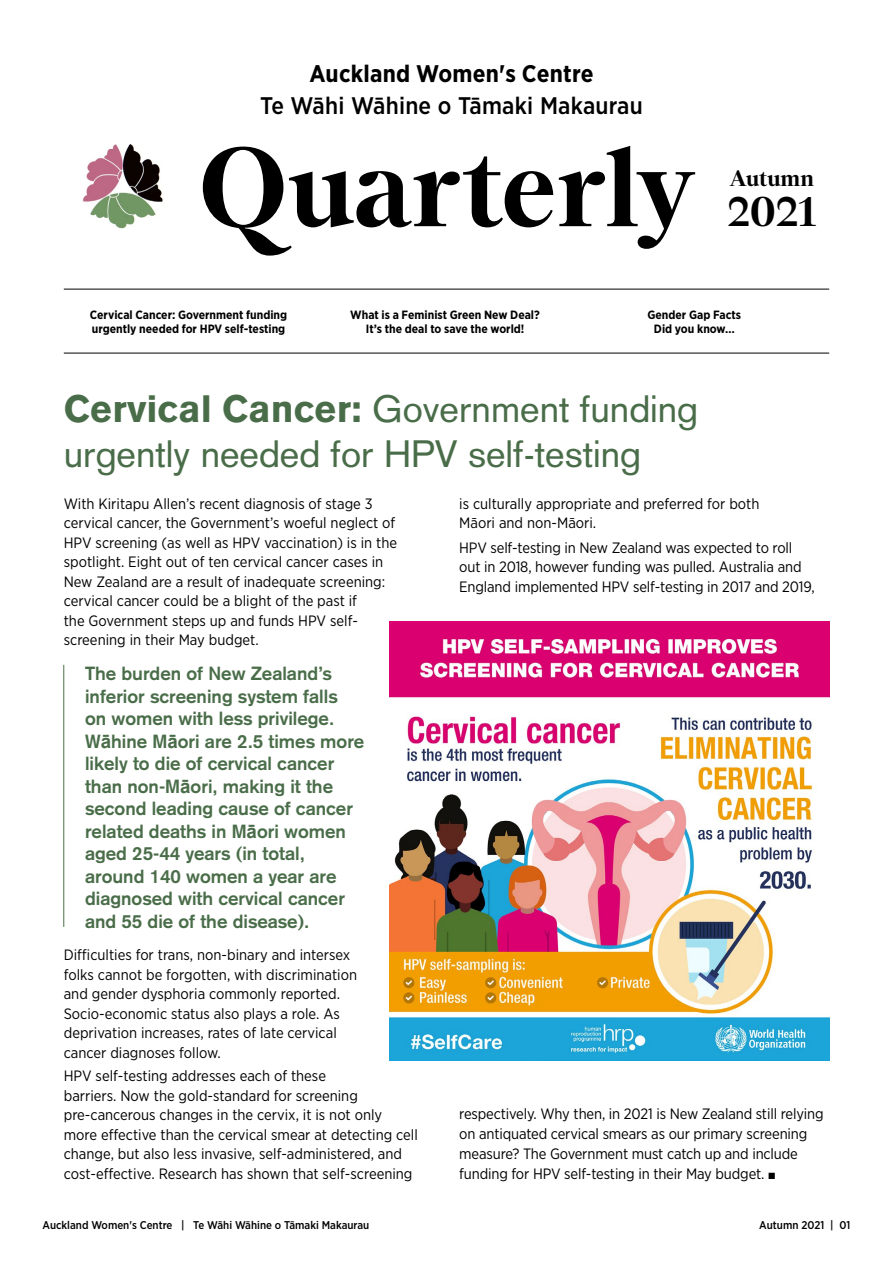
<style>
.page{position:relative;width:893px;height:1263px;background:#fff}
.page>*{position:absolute;margin:0;border:0;box-sizing:border-box;transform-origin:0 0}
.t1{font:700 111px "Nantes Trial";color:#000}
.t2{font:700 42px "Nantes Trial";color:#000}
.t3{font:37.5px/45px "Akzidenz Grotesk";color:#4a6d49}
.t4{font:500 24px "Gotham Narrow";letter-spacing:.01em;color:#000}
.t5{font:700 24px "Gotham Narrow";letter-spacing:.01em;color:#000}
.t6{font:700 22.5px "Nantes Trial";color:#000}
.t7{font:700 18.75px/22.5px "Akzidenz Grotesk";color:#4a6d49}
.t8{font:15px/19.5px "Gotham Narrow";color:#000}
.t9{font:700 12px/14.4px "Gotham Narrow";color:#000;text-align:center}
.t10{font:500 11.25px "Gotham Narrow";color:#000}
.s1{font-weight:900}
.s2{font-family:"Arial"}
.s3{font-family:"Arial";font-size:13.5px}
</style>
<div class="page">
<img style="left:83px;top:144px;width:80px;height:84px">
<hr style="left:64px;top:289px;width:765px;height:1px;background:#000">
<hr style="left:64px;top:353px;width:765px;height:1px;background:#000">
<img style="left:390px;top:621px;width:439px;height:440px">
<hr style="left:63px;top:665px;width:1px;height:262px;background:#4a6d49">
<h3 class="t5" style="left:309px;top:58px;width:286px">Auckland Women's Centre</h3>
<h3 class="t4" style="left:260px;top:90px;width:384px">Te Wāhi Wāhine o Tāmaki Makaurau</h3>
<h1 class="t1" style="left:199px;top:144px;width:495px">Quarterly</h1>
<h3 class="t6" style="left:730px;top:169px;width:86px">Autumn</h3>
<h2 class="t2" style="left:728px;top:195px;width:90px">2021</h2>
<p class="t9" style="left:90px;top:308px;width:199px;text-align:left">Cervical Cancer: Government funding urgently needed for HPV self-testing</p>
<p class="t9" style="left:350px;top:308px;width:191px">What is a Feminist Green New Deal?<br>It’s the deal to save the world!</p>
<p class="t9" style="left:647px;top:308px;width:95px">Gender Gap Facts<br>Did you know…</p>
<h3 class="t3" style="left:64px;top:386px;width:636px"><span class="s1">Cervical Cancer:</span> Government funding urgently needed for HPV self-testing</h3>
<p class="t8" style="left:459px;top:493px;width:302px;line-height:20px">is culturally appropriate and preferred for both<br>Māori and non-Māori.</p>
<p class="t8" style="left:459px;top:537px;width:357px;line-height:20px">HPV self-testing in New Zealand was expected to roll out in 2018, however funding was pulled. Australia and<br>England implemented HPV self-testing in 2017 and 2019,</p>
<p class="t8" style="left:64px;top:493px;width:335px">With Kiritapu Allen’s recent diagnosis of stage 3 cervical cancer, the Government’s woeful neglect of HPV screening (as well as HPV vaccination) is in the spotlight. Eight out of ten cervical cancer cases in New Zealand are a result of inadequate screening: cervical cancer could be a blight of the past if<br>the Government steps up and funds HPV self&shy;screening in their May budget.</p>
<p class="t7" style="left:85px;top:662px;width:281px">The burden of New Zealand’s inferior screening system falls<br>on women with less privilege.<br>W<span class="s2">ā</span>hine M<span class="s2">ā</span>ori are 2.5 times more likely to die of cervical cancer than non-M<span class="s2">ā</span>ori, making it the second leading cause of cancer related deaths in M<span class="s2">ā</span>ori women aged 25-44 years (in total, around 140 women a year are diagnosed with cervical cancer and 55 die of the disease).</p>
<p class="t8" style="left:64px;top:945px;width:295px">Difficulties for trans, non-binary and intersex folks cannot be forgotten, with discrimination and gender dysphoria commonly reported.<br>Socio-economic status also plays a role. As deprivation increases, rates of late cervical cancer diagnoses follow.</p>
<p class="t8" style="left:64px;top:1066px;width:356px">HPV self-testing addresses each of these<br>barriers. Now the gold-standard for screening pre-cancerous changes in the cervix, it is not only more effective than the cervical smear at detecting cell change, but also less invasive, self-administered, and cost-effective. Research has shown that self-screening</p>
<p class="t8" style="left:459px;top:1104px;width:366px;line-height:20px">respectively. Why then, in 2021 is New Zealand still relying on antiquated cervical smears as our primary screening measure? The Government must catch up and include funding for HPV self-testing in their May budget. <span class="s3">■</span></p>
<p class="t10" style="left:43px;top:1218px;width:328px">Auckland Women's Centre | Te Wāhi Wāhine o Tāmaki Makaurau</p>
<p class="t10" style="left:759px;top:1218px;width:93px">Autumn 2021 | 01</p>
</div>
